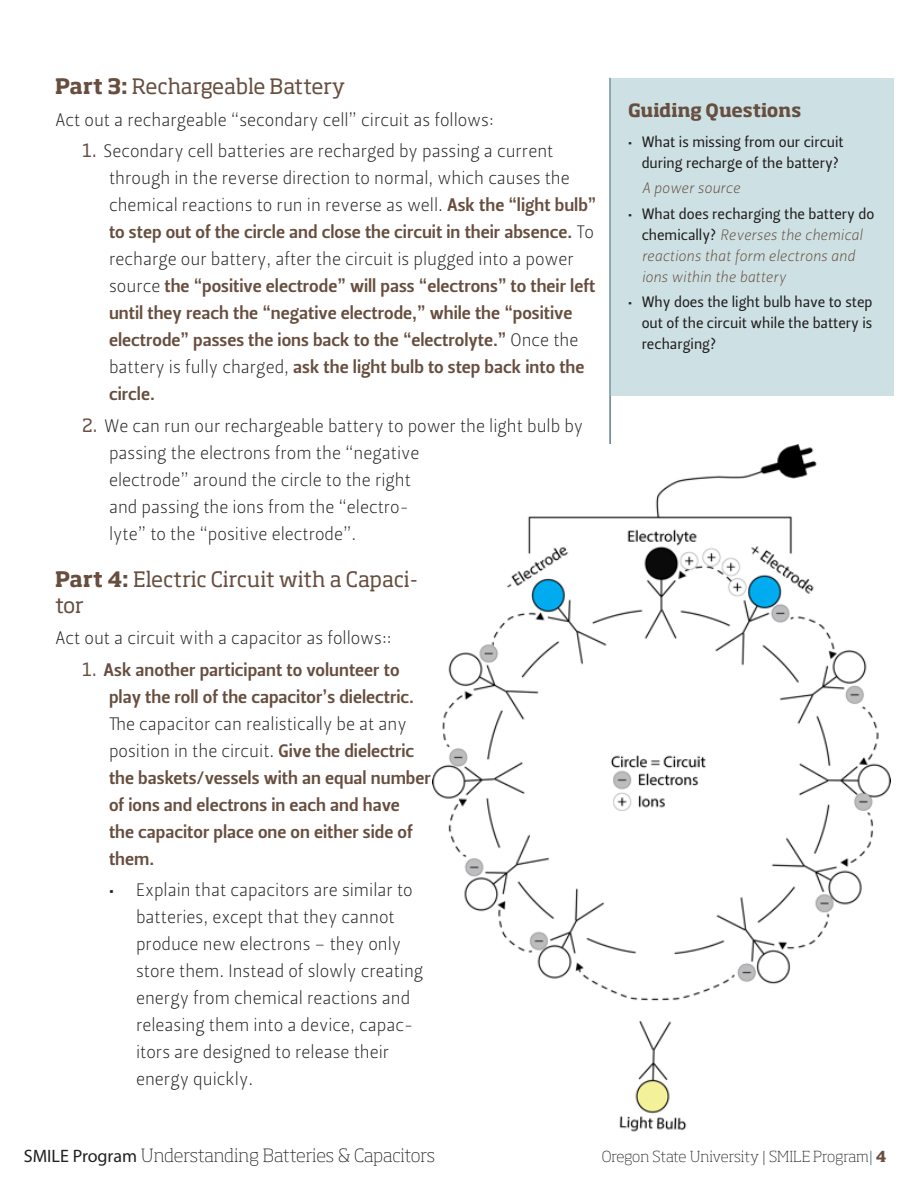
<style>
.page{position:relative;width:918px;height:1188px;background:#fff}
.page>*{position:absolute;margin:0;border:0;box-sizing:border-box;transform-origin:0 0}
.Body_Head_1{font:21px/25.2px "Soho Std";letter-spacing:-.005em;color:#674e3f}
.Body_Bulleted_List{font:18px/27px "Leitura Sans Grot 3";color:#674e3f}
.Body_Bulleted_List-2{font:18px/27px "Leitura Sans Grot 1";color:#231f20}
.Bulleted_List_Nested{font:18px/27px "Leitura Sans Grot 1";color:#231f20}
.t1{font:200 18px "Soho Std";letter-spacing:-.01em;color:#231f20}
.SideBar_Head_1_-_Gui{font:700 18px "Soho Std";letter-spacing:-.005em;color:#674e3f}
.SideBar_Bulleted_Lis{font:15px/21px "Leitura Sans Grot 2";color:#231f20;text-align:right}
.SideBar_Bulleted_Lis-2{font:15px/21px "Leitura Sans Italic 1";color:#674e3f}
.t2{font:200 15px "Soho Std";color:#231f20}
.s1{font-weight:700}
.s2{font-family:"Soho Std"}
.s3{font-family:"Leitura Sans Grot 1";color:#231f20}
.s4{font-family:"Soho Std";color:#674e3f}
.s5{font-family:"Leitura Sans Grot 2";color:#231f20}
.s6{font-family:"Myriad Pro";font-weight:400}
.s7{color:#0e3b51}
.s8{font-weight:700;color:#674e3f}
</style>
<div class="page">
<hr style="left:610px;top:78px;width:1px;height:1043px;background:#0e3b51">
<div style="left:610px;top:78px;width:284px;height:317px;background:#cde1e4"></div>
<img style="left:432px;top:444px;width:459px;height:688px">
<p class="Body_Head_1" style="left:55px;top:74px;width:292px"><span class="s1">Part 3:</span> Rechargeable Battery</p>
<p class="Body_Bulleted_List-2" style="left:55px;top:106px;width:440px">Act out a rechargeable “secondary cell” circuit as follows:</p>
<p class="Body_Bulleted_List" style="left:109px;top:138px;width:489px;text-indent:-27px"><span class="s2">1.</span> <span class="s3">Secondary cell batteries are recharged by passing a current through in the reverse direction to normal, which causes the chemical reactions to run in reverse as well.</span> Ask the “light bulb” to step out of the circle and close the circuit in their absence. <span class="s3">To recharge our battery, after the circuit is plugged into a power source</span> the “positive electrode” will pass “electrons” to their left until they reach the “negative electrode,” while the “positive electrode” passes the ions back to the “electrolyte.” <span class="s3">Once the battery is fully charged,</span> ask the light bulb to step back into the circle.</p>
<p class="Body_Bulleted_List-2" style="left:109px;top:412px;width:476px;text-indent:-27px"><span class="s4">2.</span> We can run our rechargeable battery to power the light bulb by passing the electrons from the “negative<br>electrode” around the circle to the right<br>and passing the ions from the “electro-<br>lyte” to the “positive electrode”.</p>
<p class="Body_Head_1" style="left:55px;top:567px;width:365px"><span class="s1">Part 4:</span> Electric Circuit with a Capaci&shy;tor</p>
<p class="Body_Bulleted_List-2" style="left:55px;top:625px;width:338px">Act out a circuit with a capacitor as follows::</p>
<p class="Body_Bulleted_List" style="left:109px;top:656px;width:323px;text-indent:-27px"><span class="s2">1.</span> Ask another participant to volunteer to play the roll of the capacitor’s dielectric.<br><span class="s3">The capacitor can realistically be at any position in the circuit.</span> Give the dielectric the baskets/vessels with an equal number of ions and electrons in each and have<br>the capacitor place one on either side of them.</p>
<p class="Bulleted_List_Nested" style="left:136px;top:877px;width:289px;text-indent:-27px">• Explain that capacitors are similar to batteries, except that they cannot produce new electrons – they only store them. Instead of slowly creating energy from chemical reactions and releasing them into a device, capac&shy;itors are designed to release their energy quickly.</p>
<p class="SideBar_Head_1_-_Gui" style="left:628px;top:98px;width:175px">Guiding Questions</p>
<p class="SideBar_Bulleted_Lis" style="left:628px;top:131px;width:217px">• What is missing from our circuit during recharge of the battery?</p>
<p class="SideBar_Bulleted_Lis-2" style="left:642px;top:178px;width:100px">A power source</p>
<p class="SideBar_Bulleted_Lis-2" style="left:642px;top:203px;width:234px;text-indent:-14px"><span class="s5">• What does recharging the battery do chemically?</span> Reverses the chemical reactions that form electrons and ions within the battery</p>
<p class="SideBar_Bulleted_Lis" style="left:642px;top:292px;width:232px;text-align:justify;text-indent:-14px">• Why does the light bulb have to step out of the circuit while the battery is recharging?</p>
<p class="t1" style="left:24px;top:1144px;width:413px"><span class="s6">SMILE Program</span> Understanding Batteries &amp; Capacitors</p>
<p class="t2" style="left:602px;top:1147px;width:286px">Oregon State University | SMILE Program<span class="s7">|</span> <span class="s8">4</span></p>
</div>
